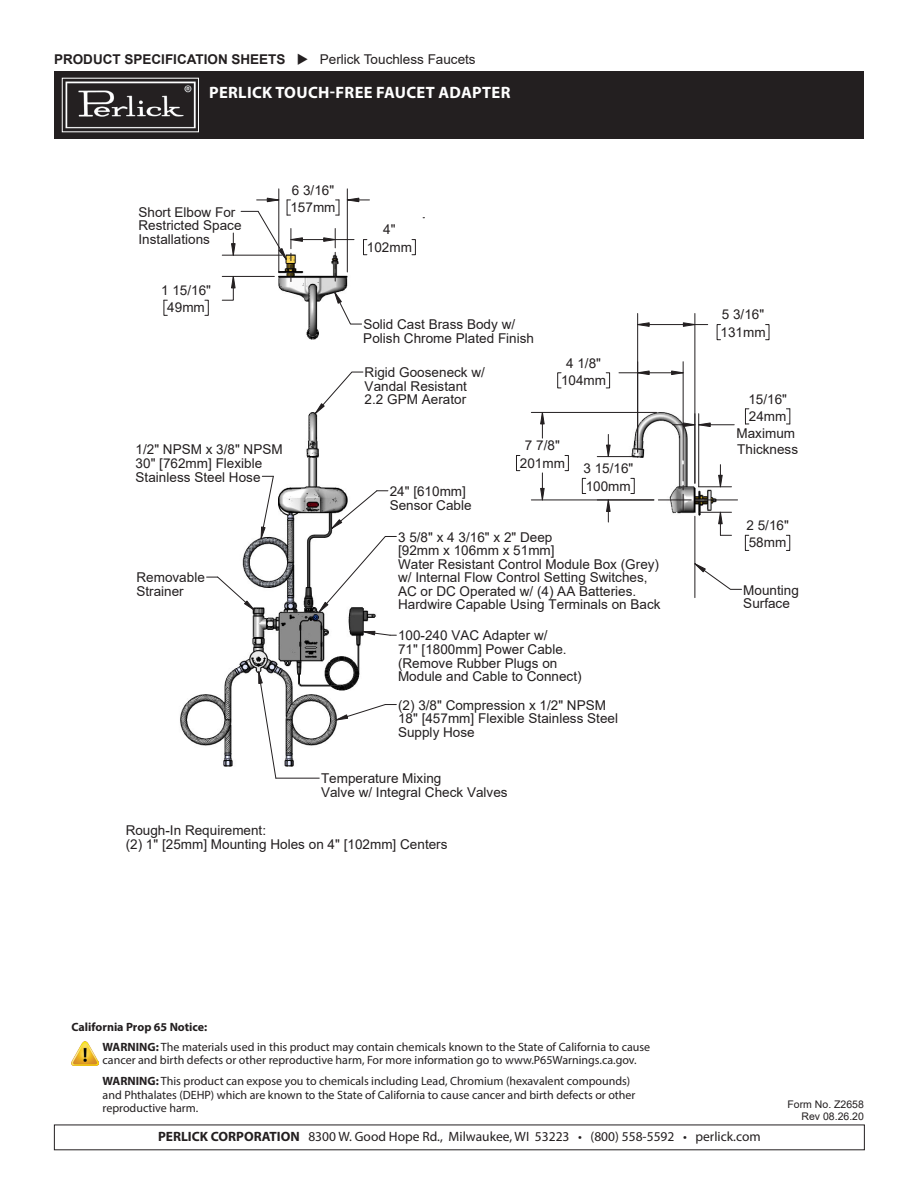
<style>
.page{position:relative;width:918px;height:1188px;background:#fff}
.page>*{position:absolute;margin:0;border:0;box-sizing:border-box;transform-origin:0 0}
.t1{font:700 16.5px "Myriad Pro";letter-spacing:.02em;color:#fff}
.t2{font:13.5px/17.4px "Arial";color:#231f20}
.t3{font:13.5px "Myriad Pro";color:#231f20}
.t4{font:700 13.5px "Arial";color:#231f20}
.t5{font:12px/13.5px "Myriad Pro";color:#231f20}
.t6{font:700 12px "Myriad Pro";color:#231f20}
.t7{font:10.5px/12.6px "Arial";color:#231f20;text-align:right}
.s1{font-weight:400}
.s2{font-weight:700}
</style>
<div class="page">
<img style="left:163px;top:188px;width:628px;height:591px">
<hr style="left:695px;top:516px;width:1px;height:82px;background:#231f20">
<div style="left:582px;top:478px;width:4px;height:16px;border:1px solid #231f20"></div>
<div style="left:631px;top:478px;width:4px;height:16px;border:1px solid #231f20"></div>
<hr style="left:597px;top:456px;width:36px;height:1px;background:#231f20">
<div style="left:557px;top:372px;width:4px;height:16px;border:1px solid #231f20"></div>
<div style="left:606px;top:372px;width:4px;height:16px;border:1px solid #231f20"></div>
<hr style="left:683px;top:362px;width:1px;height:98px;background:#231f20">
<hr style="left:638px;top:372px;width:45px;height:1px;background:#231f20">
<hr style="left:637px;top:313px;width:1px;height:139px;background:#231f20">
<hr style="left:695px;top:313px;width:1px;height:170px;background:#231f20">
<hr style="left:638px;top:324px;width:70px;height:1px;background:#231f20">
<svg style="left:606px;top:434px;width:5px;height:23px"></svg>
<svg style="left:606px;top:499px;width:5px;height:23px"></svg>
<svg style="left:619px;top:370px;width:31px;height:5px"></svg>
<svg style="left:671px;top:370px;width:13px;height:5px"></svg>
<svg style="left:637px;top:322px;width:13px;height:5px"></svg>
<svg style="left:683px;top:322px;width:13px;height:5px"></svg>
<div style="left:205px;top:300px;width:4px;height:16px;border:1px solid #231f20"></div>
<svg style="left:163px;top:300px;width:5px;height:16px"></svg>
<hr style="left:347px;top:189px;width:1px;height:83px;background:#231f20">
<hr style="left:279px;top:189px;width:1px;height:83px;background:#231f20">
<svg style="left:336px;top:200px;width:4px;height:16px"></svg>
<div style="left:363px;top:239px;width:4px;height:16px;border:1px solid #231f20"></div>
<div style="left:412px;top:239px;width:4px;height:16px;border:1px solid #231f20"></div>
<hr style="left:291px;top:239px;width:63px;height:1px;background:#231f20">
<svg style="left:347px;top:197px;width:22px;height:5px"></svg>
<svg style="left:323px;top:229px;width:13px;height:52px"></svg>
<svg style="left:222px;top:197px;width:81px;height:104px"></svg>
<svg style="left:334px;top:291px;width:28px;height:34px"></svg>
<hr style="left:276px;top:778px;width:43px;height:1px;background:#231f20">
<svg style="left:335px;top:704px;width:61px;height:17px"></svg>
<svg style="left:331px;top:490px;width:57px;height:39px"></svg>
<svg style="left:258px;top:671px;width:19px;height:108px"></svg>
<svg style="left:207px;top:576px;width:48px;height:35px"></svg>
<svg style="left:363px;top:631px;width:33px;height:5px"></svg>
<svg style="left:260px;top:476px;width:14px;height:63px"></svg>
<svg style="left:318px;top:536px;width:79px;height:77px"></svg>
<svg style="left:314px;top:371px;width:50px;height:43px"></svg>
<svg style="left:683px;top:465px;width:1px;height:46px"></svg>
<hr style="left:658px;top:500px;width:33px;height:1px;background:#231f20">
<hr style="left:705px;top:500px;width:33px;height:1px;background:#231f20">
<div style="left:786px;top:535px;width:4px;height:16px;border:1px solid #231f20"></div>
<svg style="left:745px;top:535px;width:4px;height:16px"></svg>
<hr style="left:698px;top:486px;width:34px;height:1px;background:#231f20">
<hr style="left:699px;top:512px;width:33px;height:1px;background:#231f20">
<hr style="left:699px;top:424px;width:35px;height:1px;background:#231f20">
<hr style="left:698px;top:414px;width:1px;height:73px;background:#231f20">
<svg style="left:745px;top:409px;width:4px;height:16px"></svg>
<svg style="left:786px;top:409px;width:5px;height:16px"></svg>
<div style="left:516px;top:455px;width:4px;height:16px;border:1px solid #231f20"></div>
<div style="left:565px;top:455px;width:4px;height:16px;border:1px solid #231f20"></div>
<hr style="left:531px;top:500px;width:123px;height:1px;background:#231f20">
<hr style="left:531px;top:412px;width:126px;height:1px;background:#231f20">
<svg style="left:540px;top:412px;width:5px;height:26px"></svg>
<svg style="left:718px;top:465px;width:5px;height:22px"></svg>
<svg style="left:673px;top:422px;width:38px;height:5px"></svg>
<svg style="left:718px;top:512px;width:14px;height:24px"></svg>
<svg style="left:540px;top:473px;width:5px;height:28px"></svg>
<svg style="left:694px;top:563px;width:48px;height:27px"></svg>
<div style="left:54px;top:71px;width:810px;height:68px;background:#231f20"></div>
<img style="left:65px;top:81px;width:131px;height:48px">
<img style="left:72px;top:1041px;width:26px;height:24px">
<p class="t4" style="left:54px;top:50px;width:423px">PRODUCT SPECIFICATION SHEETS ◆ <span class="s1">Perlick Touchless Faucets</span></p>
<p class="t1" style="left:209px;top:82px;width:303px">PERLICK TOUCH-FREE FAUCET ADAPTER</p>
<p class="t2" style="left:139px;top:203px;width:98px">Short Elbow For</p>
<p class="t2" style="left:139px;top:217px;width:105px">Restricted Space</p>
<p class="t2" style="left:139px;top:230px;width:73px">Installations</p>
<p class="t2" style="left:161px;top:282px;width:51px;text-align:center">1 15/16"<br>49mm</p>
<p class="t2" style="left:290px;top:181px;width:47px">6 3/16"<br>157mm</p>
<p class="t2" style="left:367px;top:221px;width:47px;text-align:center">4"<br>102mm</p>
<p class="t2" style="left:363px;top:318px;width:172px;line-height:13.6px">Solid Cast Brass Body w/<br>Polish Chrome Plated Finish</p>
<p class="t2" style="left:365px;top:366px;width:122px;line-height:13.5px">Rigid Gooseneck w/<br>Vandal Resistant<br>2.2 GPM Aerator</p>
<p class="t2" style="left:561px;top:354px;width:47px;text-align:center">4 1/8"<br>104mm</p>
<p class="t2" style="left:136px;top:441px;width:149px">1/2" NPSM x 3/8" NPSM</p>
<p class="t2" style="left:136px;top:454px;width:128px">30" [762mm] Flexible</p>
<p class="t2" style="left:136px;top:468px;width:126px">Stainless Steel Hose</p>
<p class="t2" style="left:390px;top:483px;width:78px">24" [610mm]</p>
<p class="t2" style="left:390px;top:496px;width:83px">Sensor Cable</p>
<p class="t2" style="left:520px;top:437px;width:47px;text-align:center">7 7/8"<br>201mm</p>
<p class="t2" style="left:583px;top:460px;width:51px">3 15/16"<br>100mm</p>
<p class="t2" style="left:136px;top:569px;width:70px">Removable</p>
<p class="t2" style="left:136px;top:582px;width:49px">Strainer</p>
<p class="t2" style="left:398px;top:530px;width:263px;line-height:13.5px">3 5/8" x 4 3/16" x 2" Deep<br>[92mm x 106mm x 51mm]<br>Water Resistant Control Module Box (Grey)</p>
<p class="t2" style="left:398px;top:569px;width:251px">w/ Internal Flow Control Setting Switches,</p>
<p class="t2" style="left:398px;top:584px;width:264px;line-height:13.6px">AC or DC Operated w/ (4) AA Batteries.<br>Hardwire Capable Using Terminals on Back</p>
<p class="t2" style="left:398px;top:627px;width:151px">100-240 VAC Adapter w/</p>
<p class="t2" style="left:398px;top:640px;width:170px">71" [1800mm] Power Cable.</p>
<p class="t2" style="left:398px;top:654px;width:161px">(Remove Rubber Plugs on</p>
<p class="t2" style="left:398px;top:668px;width:185px">Module and Cable to Connect)</p>
<p class="t2" style="left:398px;top:698px;width:222px;line-height:13.5px">(2) 3/8" Compression x 1/2" NPSM<br>18" [457mm] Flexible Stainless Steel</p>
<p class="t2" style="left:398px;top:723px;width:78px">Supply Hose</p>
<p class="t2" style="left:321px;top:770px;width:122px">Temperature Mixing</p>
<p class="t2" style="left:321px;top:783px;width:188px">Valve w/ Integral Check Valves</p>
<p class="t2" style="left:126px;top:824px;width:323px;line-height:13.5px">Rough-In Requirement:<br>(2) 1" [25mm] Mounting Holes on 4" [102mm] Centers</p>
<p class="t2" style="left:721px;top:306px;width:47px">5 3/16"<br>131mm</p>
<p class="t2" style="left:748px;top:390px;width:40px">15/16"<br>24mm</p>
<p class="t2" style="left:736px;top:425px;width:60px">Maximum</p>
<p class="t2" style="left:737px;top:440px;width:62px">Thickness</p>
<p class="t2" style="left:746px;top:517px;width:44px">2 5/16"</p>
<p class="t2" style="left:749px;top:534px;width:39px">58mm</p>
<p class="t2" style="left:743px;top:583px;width:57px;line-height:13.6px">Mounting<br>Surface</p>
<p class="t6" style="left:72px;top:1020px;width:137px">California Prop 65 Notice:</p>
<p class="t5" style="left:103px;top:1040px;width:549px"><span class="s2">WARNING:</span> The materials used in this product may contain chemicals known to the State of California to cause cancer and birth defects or other reproductive harm, For more information go to www.P65Warnings.ca.gov.</p>
<p class="t5" style="left:103px;top:1074px;width:534px"><span class="s2">WARNING:</span> This product can expose you to chemicals including Lead, Chromium (hexavalent compounds) and Phthalates (DEHP) which are known to the State of California to cause cancer and birth defects or other reproductive harm.</p>
<p class="t7" style="left:788px;top:1098px;width:78px">Form No. Z2658<br>Rev 08.26.20</p>
<p class="t3" style="left:158px;top:1128px;width:604px"><span class="s2">PERLICK CORPORATION</span> 8300 W. Good Hope Rd., Milwaukee, WI 53223 • (800) 558-5592 • perlick.com</p>
</div>
